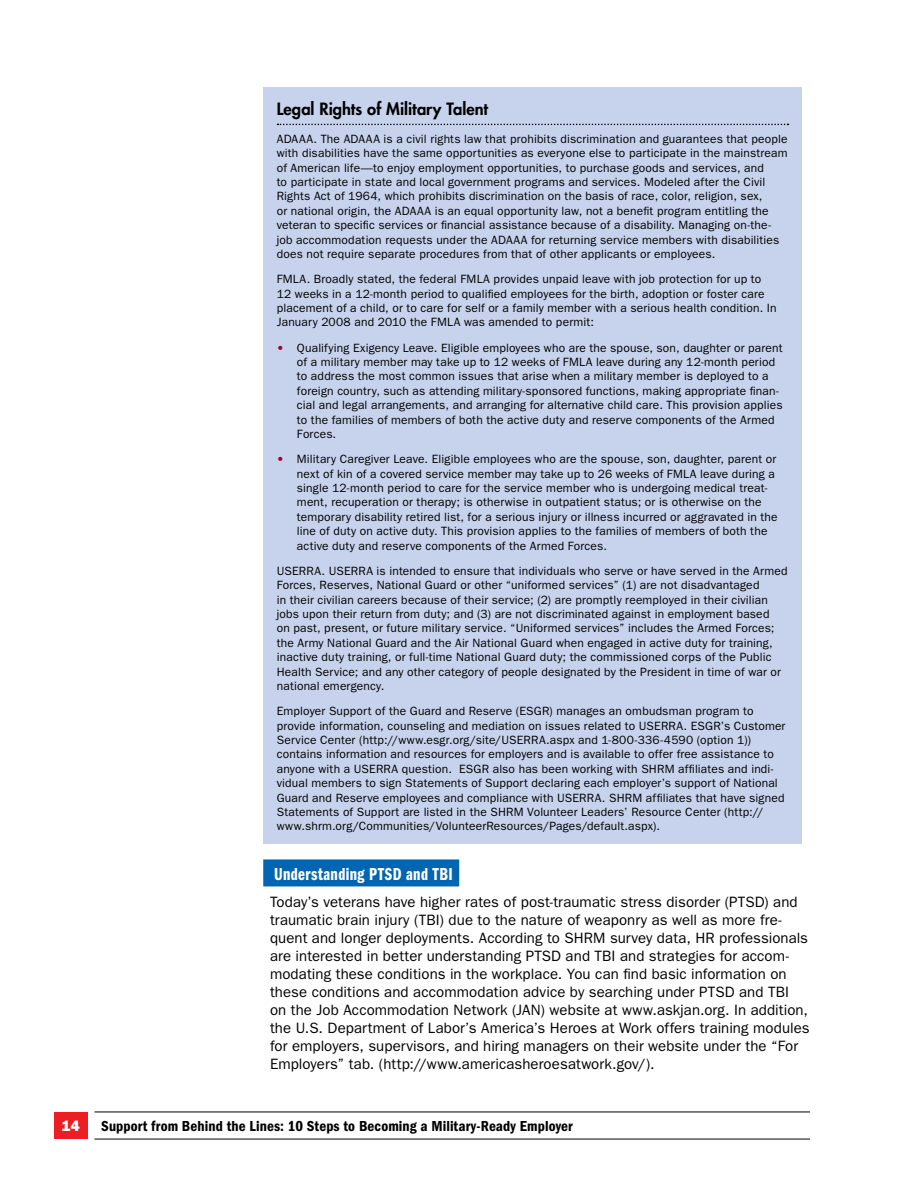
<style>
.page{position:relative;width:918px;height:1188px;background:#fff}
.page>*{position:absolute;margin:0;border:0;box-sizing:border-box;transform-origin:0 0}
.t1{font:18px "ITC Franklin Gothic Std Dm Cp";letter-spacing:.025em;color:#fff}
.t2{font:800 16.5px "Futura Std";color:#000}
.t3{font:15px/18px "ITC Franklin Gothic Std";letter-spacing:.005em;color:#000}
.t4{font:15px "ITC Franklin Gothic Std Dm Cd";letter-spacing:.005em;color:#000}
.t5{font:15px "ITC Franklin Gothic Std Hvy";color:#fff}
.t6{font:12px/14.4px "ITC Franklin Gothic Std";letter-spacing:.015em;color:#000}
.s1{font-family:"ITC Franklin Gothic Std Hvy";color:#9e032a}
</style>
<div class="page">
<div style="left:54px;top:1112px;width:34px;height:27px;background:#ed1d24"></div>
<hr style="left:94px;top:1112px;width:716px;height:1px;background:#000">
<hr style="left:94px;top:1139px;width:716px;height:1px;background:#000">
<div style="left:263px;top:88px;width:539px;height:756px;background:#c7d2ec"></div>
<svg style="left:278px;top:124px;width:511px;height:1px"></svg>
<div style="left:263px;top:859px;width:196px;height:27px;background:#0066b3"></div>
<h2 class="t2" style="left:277px;top:98px;width:213px">Legal Rights of Military Talent</h2>
<p class="t6" style="left:277px;top:132px;width:512px">ADAAA. The ADAAA is a civil rights law that prohibits discrimination and guarantees that people with disabilities have the same opportunities as everyone else to participate in the mainstream of American life—to enjoy employment opportunities, to purchase goods and services, and<br>to participate in state and local government programs and services. Modeled after the Civil Rights Act of 1964, which prohibits discrimination on the basis of race, color, religion, sex,<br>or national origin, the ADAAA is an equal opportunity law, not a benefit program entitling the veteran to specific services or financial assistance because of a disability. Managing on-the&shy;job accommodation requests under the ADAAA for returning service members with disabilities does not require separate procedures from that of other applicants or employees.</p>
<p class="t6" style="left:277px;top:272px;width:501px">FMLA. Broadly stated, the federal FMLA provides unpaid leave with job protection for up to 12 weeks in a 12-month period to qualified employees for the birth, adoption or foster care placement of a child, or to care for self or a family member with a serious health condition. In January 2008 and 2010 the FMLA was amended to permit:</p>
<p class="t6" style="left:297px;top:340px;width:487px;text-indent:-20px"><span class="s1">•</span> Qualifying Exigency Leave. Eligible employees who are the spouse, son, daughter or parent of a military member may take up to 12 weeks of FMLA leave during any 12-month period to address the most common issues that arise when a military member is deployed to a foreign country, such as attending military-sponsored functions, making appropriate finan&shy;cial and legal arrangements, and arranging for alternative child care. This provision applies to the families of members of both the active duty and reserve components of the Armed Forces.</p>
<p class="t6" style="left:297px;top:452px;width:482px;text-indent:-20px"><span class="s1">•</span> Military Caregiver Leave. Eligible employees who are the spouse, son, daughter, parent or next of kin of a covered service member may take up to 26 weeks of FMLA leave during a single 12-month period to care for the service member who is undergoing medical treat&shy;ment, recuperation or therapy; is otherwise in outpatient status; or is otherwise on the temporary disability retired list, for a serious injury or illness incurred or aggravated in the line of duty on active duty. This provision applies to the families of members of both the active duty and reserve components of the Armed Forces.</p>
<p class="t6" style="left:277px;top:564px;width:512px">USERRA. USERRA is intended to ensure that individuals who serve or have served in the Armed Forces, Reserves, National Guard or other “uniformed services” (1) are not disadvantaged<br>in their civilian careers because of their service; (2) are promptly reemployed in their civilian jobs upon their return from duty; and (3) are not discriminated against in employment based<br>on past, present, or future military service. “Uniformed services” includes the Armed Forces; the Army National Guard and the Air National Guard when engaged in active duty for training, inactive duty training, or full-time National Guard duty; the commissioned corps of the Public Health Service; and any other category of people designated by the President in time of war or national emergency.</p>
<p class="t6" style="left:277px;top:704px;width:510px">Employer Support of the Guard and Reserve (ESGR) manages an ombudsman program to provide information, counseling and mediation on issues related to USERRA. ESGR’s Customer Service Center (http://www.esgr.org/site/USERRA.aspx and 1-800-336-4590 (option 1)) contains information and resources for employers and is available to offer free assistance to anyone with a USERRA question. ESGR also has been working with SHRM affiliates and indi&shy;vidual members to sign Statements of Support declaring each employer’s support of National Guard and Reserve employees and compliance with USERRA. SHRM affiliates that have signed Statements of Support are listed in the SHRM Volunteer Leaders’ Resource Center (http:// www.shrm.org/Communities/VolunteerResources/Pages/default.aspx).</p>
<h1 class="t1" style="left:274px;top:864px;width:180px">Understanding PTSD and TBI</h1>
<p class="t3" style="left:270px;top:893px;width:541px">Today’s veterans have higher rates of post-traumatic stress disorder (PTSD) and traumatic brain injury (TBI) due to the nature of weaponry as well as more fre&shy;quent and longer deployments. According to SHRM survey data, HR professionals are interested in better understanding PTSD and TBI and strategies for accom&shy;modating these conditions in the workplace. You can find basic information on these conditions and accommodation advice by searching under PTSD and TBI<br>on the Job Accommodation Network (JAN) website at www.askjan.org. In addition, the U.S. Department of Labor’s America’s Heroes at Work offers training modules for employers, supervisors, and hiring managers on their website under the “For Employers” tab. (http://www.americasheroesatwork.gov/).</p>
<p class="t5" style="left:62px;top:1117px;width:20px">14</p>
<p class="t4" style="left:101px;top:1117px;width:473px">Support from Behind the Lines: 10 Steps to Becoming a Military-Ready Employer</p>
</div>
